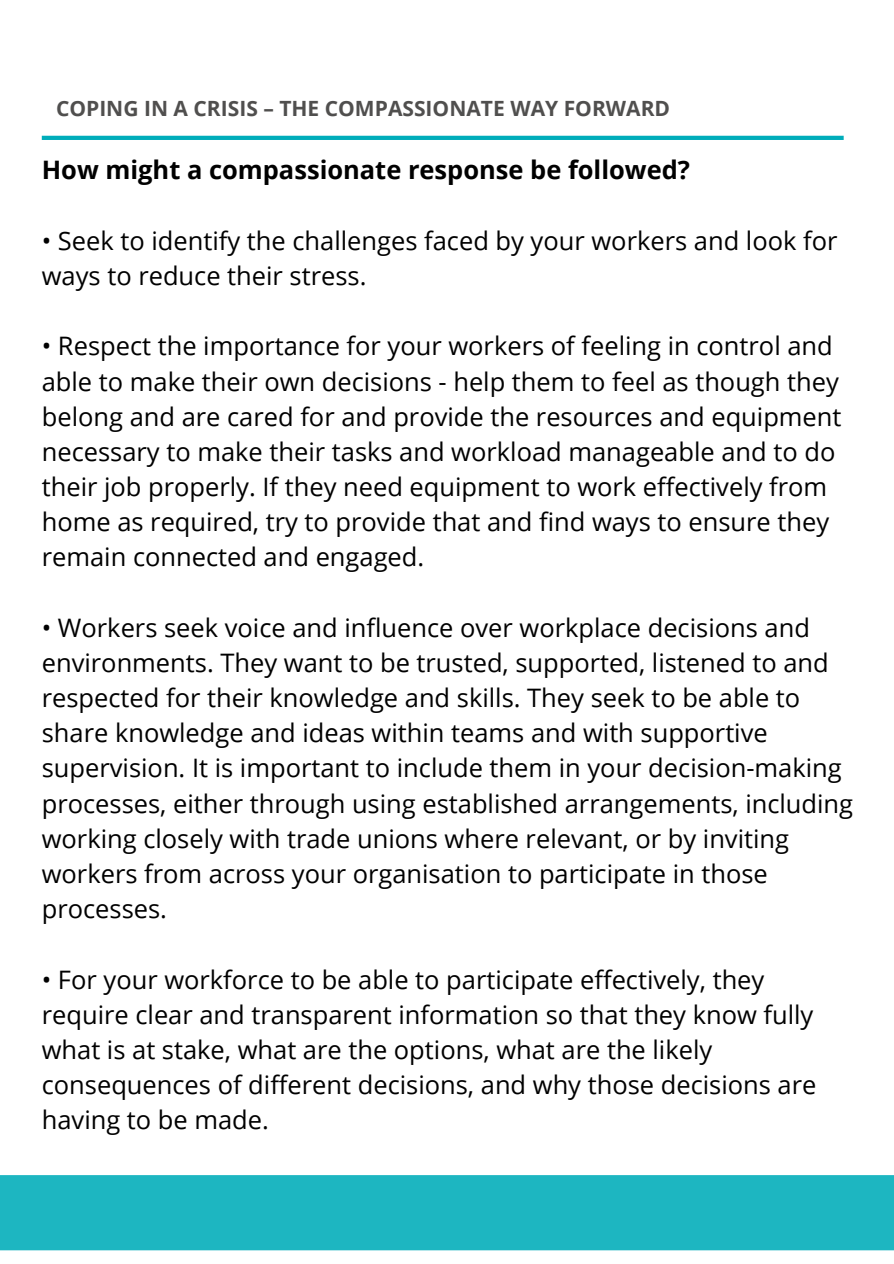
<style>
.page{position:relative;width:894px;height:1264px;background:#fff}
.page>*{position:absolute;margin:0;border:0;box-sizing:border-box;transform-origin:0 0}
.t1{font:25.5px/35.1px "Open Sans";color:#000}
.t2{font:700 25.5px "Open Sans";color:#000}
.t3{font:700 21px "Open Sans";color:#504f4e}
</style>
<div class="page">
<div style="left:0;top:1175px;width:893px;height:75px;background:#1db6c1"></div>
<hr style="left:42px;top:136px;width:801px;height:4px;background:#00adba">
<p class="t3" style="left:56px;top:93px;width:615px">COPING IN A CRISIS – THE COMPASSIONATE WAY FORWARD</p>
<p class="t2" style="left:42px;top:152px;width:649px">How might a compassionate response be followed?</p>
<p class="t1" style="left:42px;top:222px;width:797px">• Seek to identify the challenges faced by your workers and look for ways to reduce their stress.</p>
<p class="t1" style="left:42px;top:328px;width:801px">• Respect the importance for your workers of feeling in control and able to make their own decisions - help them to feel as though they belong and are cared for and provide the resources and equipment necessary to make their tasks and workload manageable and to do their job properly. If they need equipment to work effectively from home as required, try to provide that and find ways to ensure they remain connected and engaged.</p>
<p class="t1" style="left:42px;top:609px;width:812px">• Workers seek voice and influence over workplace decisions and environments. They want to be trusted, supported, listened to and respected for their knowledge and skills. They seek to be able to share knowledge and ideas within teams and with supportive supervision. It is important to include them in your decision-making processes, either through using established arrangements, including working closely with trade unions where relevant, or by inviting workers from across your organisation to participate in those processes.</p>
<p class="t1" style="left:42px;top:961px;width:776px">• For your workforce to be able to participate effectively, they require clear and transparent information so that they know fully what is at stake, what are the options, what are the likely consequences of different decisions, and why those decisions are having to be made.</p>
</div>
